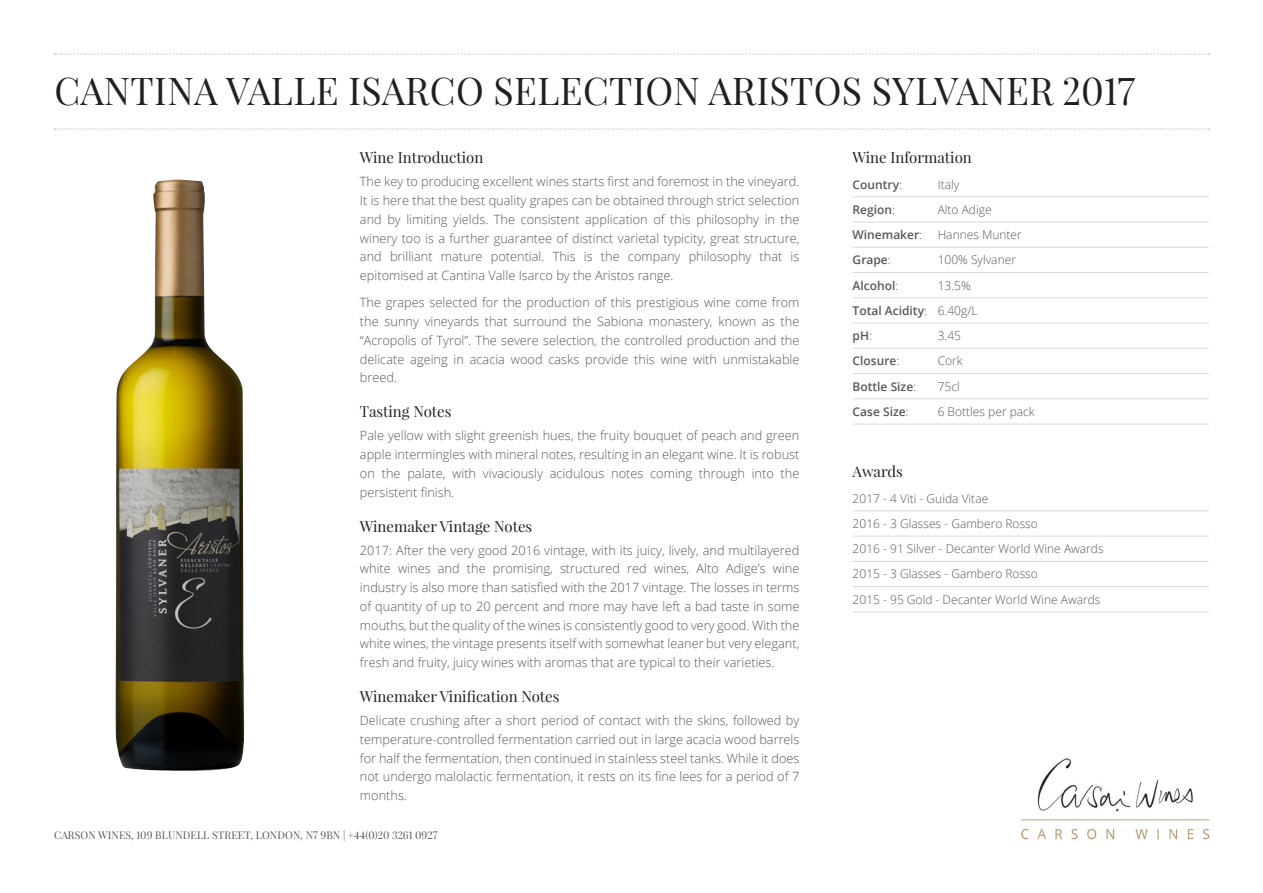
<style>
.page{position:relative;width:1263px;height:893px;background:#fff}
.page>*{position:absolute;margin:0;border:0;box-sizing:border-box;transform-origin:0 0}
.main_header{font:37.5px "Playfair Display";letter-spacing:.01em;color:#231f20}
.sub_head{font:15px "Playfair Display";color:#231f20}
.Wine_text{font:300 12.75px/18.8px "Open Sans";color:#57585a;text-align:justify}
.info{font:300 12px "Open Sans";color:#57585a}
.info-2{font:600 12px "Open Sans";color:#57585a}
.bottom_TOC{font:10.5px "Playfair Display";letter-spacing:.01em;color:#57585a}
.s1{font-weight:300}
</style>
<div class="page">
<svg style="left:54px;top:54px;width:1155px;height:1px"></svg>
<svg style="left:54px;top:129px;width:1155px;height:1px"></svg>
<img style="left:1021px;top:758px;width:189px;height:82px">
<img style="left:115px;top:179px;width:130px;height:592px">
<hr style="left:853px;top:197px;width:356px;height:1px;background:#d9dadc">
<hr style="left:853px;top:222px;width:356px;height:1px;background:#d9dadc">
<hr style="left:853px;top:247px;width:356px;height:1px;background:#d9dadc">
<hr style="left:853px;top:272px;width:356px;height:1px;background:#d9dadc">
<hr style="left:853px;top:298px;width:356px;height:1px;background:#d9dadc">
<hr style="left:853px;top:323px;width:356px;height:1px;background:#d9dadc">
<hr style="left:853px;top:348px;width:356px;height:1px;background:#d9dadc">
<hr style="left:853px;top:373px;width:356px;height:1px;background:#d9dadc">
<hr style="left:853px;top:399px;width:356px;height:1px;background:#d9dadc">
<hr style="left:853px;top:424px;width:356px;height:1px;background:#d9dadc">
<hr style="left:853px;top:511px;width:356px;height:1px;background:#d9dadc">
<hr style="left:853px;top:536px;width:356px;height:1px;background:#d9dadc">
<hr style="left:853px;top:561px;width:356px;height:1px;background:#d9dadc">
<hr style="left:853px;top:586px;width:356px;height:1px;background:#d9dadc">
<hr style="left:853px;top:612px;width:356px;height:1px;background:#d9dadc">
<p class="main_header" style="left:54px;top:67px;width:1082px">CANTINA VALLE ISARCO SELECTION ARISTOS SYLVANER 2017</p>
<p class="sub_head" style="left:360px;top:148px;width:125px">Wine Introduction</p>
<p class="Wine_text" style="left:360px;top:172px;width:441px">The key to producing excellent wines starts first and foremost in the vineyard.<br>It is here that the best quality grapes can be obtained through strict selection and by limiting yields. The consistent application of this philosophy in the winery too is a further guarantee of distinct varietal typicity, great structure, and brilliant mature potential. This is the company philosophy that is epitomised at Cantina Valle Isarco by the Aristos range.</p>
<p class="Wine_text" style="left:360px;top:293px;width:441px">The grapes selected for the production of this prestigious wine come from the sunny vineyards that surround the Sabiona monastery, known as the “Acropolis of Tyrol”. The severe selection, the controlled production and the delicate ageing in acacia wood casks provide this wine with unmistakable breed.</p>
<p class="sub_head" style="left:360px;top:402px;width:93px">Tasting Notes</p>
<p class="Wine_text" style="left:360px;top:426px;width:441px">Pale yellow with slight greenish hues, the fruity bouquet of peach and green apple intermingles with mineral notes, resulting in an elegant wine. It is robust on the palate, with vivaciously acidulous notes coming through into the persistent finish.</p>
<p class="sub_head" style="left:360px;top:517px;width:174px">Winemaker Vintage Notes</p>
<p class="Wine_text" style="left:360px;top:540px;width:441px">2017: After the very good 2016 vintage, with its juicy, lively, and multilayered white wines and the promising, structured red wines, Alto Adige’s wine industry is also more than satisfied with the 2017 vintage. The losses in terms of quantity of up to 20 percent and more may have left a bad taste in some mouths, but the quality of the wines is consistently good to very good. With the white wines, the vintage presents itself with somewhat leaner but very elegant, fresh and fruity, juicy wines with aromas that are typical to their varieties.</p>
<p class="sub_head" style="left:360px;top:687px;width:201px">Winemaker Vinification Notes</p>
<p class="Wine_text" style="left:360px;top:711px;width:441px">Delicate crushing after a short period of contact with the skins, followed by temperature-controlled fermentation carried out in large acacia wood barrels for half the fermentation, then continued in stainless steel tanks. While it does not undergo malolactic fermentation, it rests on its fine lees for a period of 7 months.</p>
<p class="bottom_TOC" style="left:54px;top:828px;width:385px">CARSON WINES, 109 BLUNDELL STREET, LONDON, N7 9BN | +44(0)20 3261 0927</p>
<p class="sub_head" style="left:853px;top:148px;width:121px">Wine Information</p>
<p class="info-2" style="left:853px;top:176px;width:51px">Country<span class="s1">:</span></p>
<p class="info" style="left:938px;top:176px;width:23px">Italy</p>
<p class="info-2" style="left:853px;top:201px;width:44px">Region<span class="s1">:</span></p>
<p class="info" style="left:938px;top:201px;width:55px">Alto Adige</p>
<p class="info-2" style="left:853px;top:226px;width:71px">Winemaker<span class="s1">:</span></p>
<p class="info" style="left:938px;top:226px;width:86px">Hannes Munter</p>
<p class="info-2" style="left:853px;top:252px;width:40px">Grape<span class="s1">:</span></p>
<p class="info" style="left:938px;top:252px;width:80px">100% Sylvaner</p>
<p class="info-2" style="left:853px;top:277px;width:47px">Alcohol<span class="s1">:</span></p>
<p class="info" style="left:938px;top:277px;width:35px">13.5%</p>
<p class="info-2" style="left:853px;top:302px;width:126px">Total Acidity<span class="s1">: 6.40g/L</span></p>
<p class="info-2" style="left:853px;top:327px;width:21px">pH<span class="s1">:</span></p>
<p class="info" style="left:938px;top:327px;width:25px">3.45</p>
<p class="info-2" style="left:853px;top:353px;width:48px">Closure<span class="s1">:</span></p>
<p class="info" style="left:938px;top:353px;width:26px">Cork</p>
<p class="info-2" style="left:853px;top:378px;width:65px">Bottle Size<span class="s1">:</span></p>
<p class="info" style="left:938px;top:378px;width:24px">75cl</p>
<p class="info-2" style="left:853px;top:403px;width:57px">Case Size<span class="s1">:</span></p>
<p class="info" style="left:938px;top:403px;width:99px">6 Bottles per pack</p>
<p class="sub_head" style="left:853px;top:462px;width:52px">Awards</p>
<p class="info" style="left:853px;top:490px;width:137px">2017 - 4 Viti - Guida Vitae</p>
<p class="info" style="left:853px;top:515px;width:187px">2016 - 3 Glasses - Gambero Rosso</p>
<p class="info" style="left:853px;top:540px;width:252px">2016 - 91 Silver - Decanter World Wine Awards</p>
<p class="info" style="left:853px;top:566px;width:187px">2015 - 3 Glasses - Gambero Rosso</p>
<p class="info" style="left:853px;top:591px;width:249px">2015 - 95 Gold - Decanter World Wine Awards</p>
</div>
